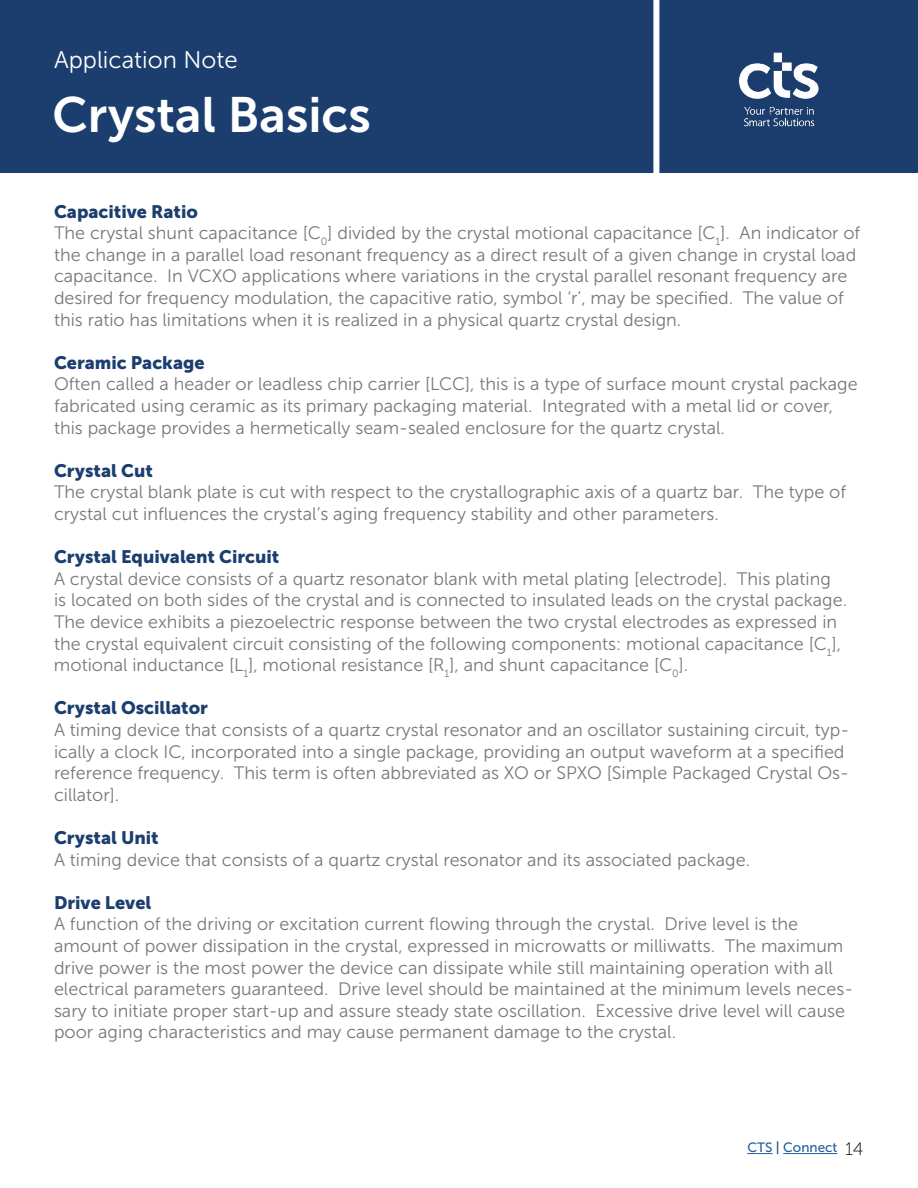
<style>
.page{position:relative;width:918px;height:1188px;background:#fff}
.page>*{position:absolute;margin:0;border:0;box-sizing:border-box;transform-origin:0 0}
.t1{font:49.5px "Museo Sans 700";color:#fff}
.t2{font:24px "Museo Sans 300";color:#fff}
.t3{font:18px/21.6px "Museo Sans 300";color:#76787b}
.t4{font:18px "Museo Sans 900";color:#1b3e6f}
.t5{font:13.5px "Museo Sans 500";color:#215e9e}
.s1{color:#1b3e6f}
.s2{font-family:"Museo Sans 100";font-size:18px;color:#000}
</style>
<div class="page">
<svg style="left:747px;top:1153px;width:25px;height:1px"></svg>
<hr style="left:783px;top:1153px;width:54px;height:1px;background:#215e9e">
<div style="left:0;top:0;width:918px;height:173px;background:#1b3e6f"></div>
<div style="left:653px;top:0;width:6px;height:173px;background:#fff"></div>
<img style="left:739px;top:52px;width:80px;height:75px">
<h2 class="t2" style="left:54px;top:46px;width:185px">Application Note</h2>
<h1 class="t1" style="left:52px;top:88px;width:320px">Crystal Basics</h1>
<p class="t4" style="left:54px;top:201px;width:145px">Capacitive Ratio</p>
<p class="t3" style="left:54px;top:222px;width:808px">The crystal shunt capacitance [C<sub>0</sub>] divided by the crystal motional capacitance [C<sub>1</sub>]. An indicator of the change in a parallel load resonant frequency as a direct result of a given change in crystal load capacitance. In VCXO applications where variations in the crystal parallel resonant frequency are desired for frequency modulation, the capacitive ratio, symbol ‘r’, may be specified. The value of this ratio has limitations when it is realized in a physical quartz crystal design.</p>
<p class="t4" style="left:54px;top:352px;width:152px">Ceramic Package</p>
<p class="t3" style="left:54px;top:374px;width:805px">Often called a header or leadless chip carrier [LCC], this is a type of surface mount crystal package fabricated using ceramic as its primary packaging material. Integrated with a metal lid or cover, this package provides a hermetically seam-sealed enclosure for the quartz crystal.</p>
<p class="t4" style="left:54px;top:460px;width:100px">Crystal Cut</p>
<p class="t3" style="left:54px;top:482px;width:794px">The crystal blank plate is cut with respect to the crystallographic axis of a quartz bar. The type of crystal cut influences the crystal’s aging frequency stability and other parameters.</p>
<p class="t4" style="left:54px;top:547px;width:227px">Crystal Equivalent Circuit</p>
<p class="t3" style="left:54px;top:568px;width:795px">A crystal device consists of a quartz resonator blank with metal plating [electrode]. This plating is located on both sides of the crystal and is connected to insulated leads on the crystal package.<br>The device exhibits a piezoelectric response between the two crystal electrodes as expressed in the crystal equivalent circuit consisting of the following components: motional capacitance [C<sub>1</sub>], motional inductance [L<sub>1</sub>], motional resistance [R<sub>1</sub>], and shunt capacitance [C<sub>0</sub>].</p>
<p class="t4" style="left:54px;top:698px;width:155px">Crystal Oscillator</p>
<p class="t3" style="left:54px;top:719px;width:797px">A timing device that consists of a quartz crystal resonator and an oscillator sustaining circuit, typ&shy;ically a clock IC, incorporated into a single package, providing an output waveform at a specified reference frequency. This term is often abbreviated as XO or SPXO [Simple Packaged Crystal Os&shy;cillator].</p>
<p class="t4" style="left:54px;top:827px;width:106px">Crystal Unit</p>
<p class="t3" style="left:54px;top:849px;width:698px">A timing device that consists of a quartz crystal resonator and its associated package.</p>
<p class="t4" style="left:54px;top:892px;width:99px">Drive Level</p>
<p class="t3" style="left:54px;top:914px;width:801px">A function of the driving or excitation current flowing through the crystal. Drive level is the amount of power dissipation in the crystal, expressed in microwatts or milliwatts. The maximum drive power is the most power the device can dissipate while still maintaining operation with all electrical parameters guaranteed. Drive level should be maintained at the minimum levels neces&shy;sary to initiate proper start-up and assure steady state oscillation. Excessive drive level will cause poor aging characteristics and may cause permanent damage to the crystal.</p>
<p class="t5" style="left:747px;top:1140px;width:118px">CTS <span class="s1">|</span> Connect <span class="s2">14</span></p>
</div>
